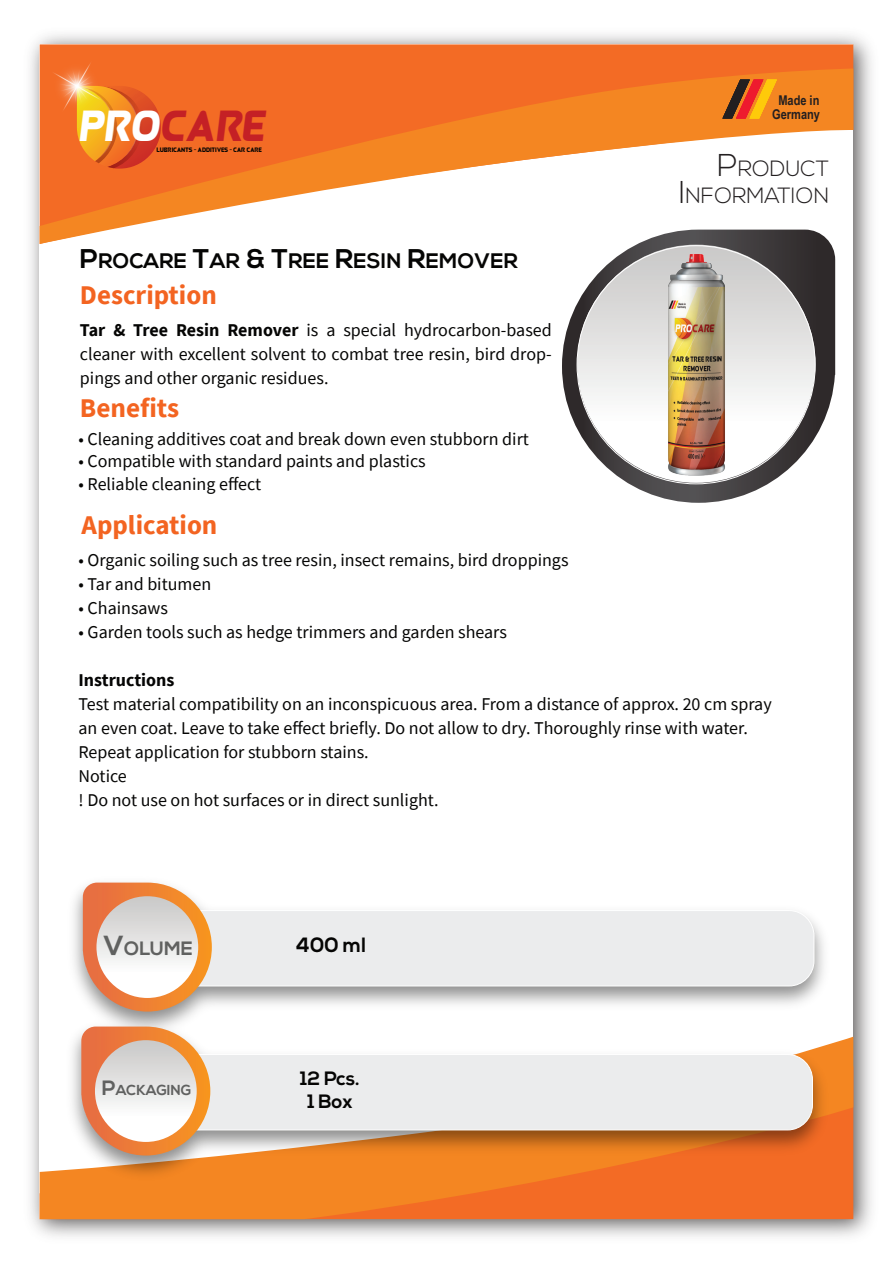
<style>
.page{position:relative;width:893px;height:1263px;background:#fff}
.page>*{position:absolute;margin:0;border:0;box-sizing:border-box;transform-origin:0 0}
.t1{font:italic 44.25px "Queenof Camelot";color:#c42025}
.t2{font:700 27px "Source Sans Pro";color:#f36421}
.t3{font:300 22.05px/27px "Nexa";color:#231f20;text-align:right}
.t4{font:700 21px "Nexa";letter-spacing:.01em;color:#050504}
.t5{font:700 20.7px "Nexa";color:#050504}
.t6{font:700 19.35px/23.1px "Nexa";color:#050504;text-align:center}
.t7{font:700 19.35px "Nexa";color:#606160}
.t8{font:18px/24px "Source Sans Pro";color:#050504;text-align:justify}
.t9{font:700 18px "Source Sans Pro";color:#050504}
.t10{font:700 14.4px "Nexa";color:#606160}
.t11{font:700 13.5px/13.5px "Arial Narrow";color:#231f20;text-align:center}
.t12{font:6.6px "Queenof Camelot";color:#050504}
.s1{color:#fff}
.s2{font-size:27px}
.s3{font-weight:700}
.s4{font-size:31.5px}
.s5{font-size:27.6px}
.s6{font-size:20.7px}
</style>
<div class="page">
<img style="left:30px;top:34px;width:842px;height:1203px">
<div style="left:40px;top:44px;width:813px;height:1174px;background:#fff"></div>
<svg style="left:40px;top:1037px;width:813px;height:182px;background:#f48336"></svg>
<div style="left:40px;top:44px;width:813px;height:25px;background:#f36b25"></div>
<svg style="left:40px;top:69px;width:813px;height:175px"></svg>
<svg style="left:77px;top:86px;width:84px;height:83px;background:#e77022"></svg>
<img style="left:51px;top:56px;width:56px;height:61px">
<svg style="left:722px;top:80px;width:55px;height:38px;background:#cd6b1f"></svg>
<svg style="left:562px;top:230px;width:273px;height:273px"></svg>
<img style="left:60px;top:889px;width:775px;height:297px">
<div style="left:212px;top:910px;width:602px;height:76px;background:#ebeced"></div>
<svg style="left:83px;top:882px;width:129px;height:129px;background:#e89d6b"></svg>
<div style="left:96px;top:896px;width:102px;height:102px;background:linear-gradient(to bottom,#cbc8c6,#fff);border-radius:51px"></div>
<div style="left:210px;top:1054px;width:603px;height:76px;background:#ebeced"></div>
<svg style="left:81px;top:1026px;width:129px;height:129px;background:#e79c6a"></svg>
<div style="left:95px;top:1040px;width:102px;height:102px;background:linear-gradient(to bottom,#cbc8c6,#fff);border-radius:51px"></div>
<img style="left:579px;top:247px;width:234px;height:234px">
<h1 class="t1" style="left:80px;top:97px;width:188px"><span class="s1">PRO</span>CARE</h1>
<p class="t12" style="left:157px;top:146px;width:107px">LUBRICANTS - ADDITIVES - CAR CARE</p>
<p class="t4" style="left:80px;top:249px;width:439px"><span class="s2">P</span>ROCARE <span class="s2">T</span>AR <span class="s2">&amp; T</span>REE <span class="s2">R</span>ESIN <span class="s2">R</span>EMOVER</p>
<h2 class="t2" style="left:80px;top:277px;width:138px">Description</h2>
<p class="t8" style="left:80px;top:318px;width:473px"><span class="s3">Tar &amp; Tree Resin Remover</span> is a special hydrocarbon-based cleaner with excellent solvent to combat tree resin, bird drop&shy;pings and other organic residues.</p>
<h2 class="t2" style="left:80px;top:390px;width:101px">Benefits</h2>
<p class="t8" style="left:79px;top:427px;width:452px">• Cleaning additives coat and break down even stubborn dirt</p>
<p class="t8" style="left:79px;top:449px;width:349px">• Compatible with standard paints and plastics</p>
<p class="t8" style="left:79px;top:472px;width:184px">• Reliable cleaning effect</p>
<p class="t11" style="left:772px;top:93px;width:49px">Made in<br>Germany</p>
<p class="t3" style="left:679px;top:156px;width:152px"><span class="s4">P</span>RODUCT<br><span class="s4">I</span>NFORMATION</p>
<h2 class="t2" style="left:82px;top:507px;width:137px">Application</h2>
<p class="t8" style="left:79px;top:548px;width:491px">• Organic soiling such as tree resin, insect remains, bird droppings</p>
<p class="t8" style="left:79px;top:572px;width:134px">• Tar and bitumen</p>
<p class="t8" style="left:79px;top:596px;width:91px">• Chainsaws</p>
<p class="t8" style="left:79px;top:620px;width:430px">• Garden tools such as hedge trimmers and garden shears</p>
<p class="t9" style="left:79px;top:667px;width:97px">Instructions</p>
<p class="t8" style="left:79px;top:692px;width:695px;text-align:left">Test material compatibility on an inconspicuous area. From a distance of approx. 20 cm spray an even coat. Leave to take effect briefly. Do not allow to dry. Thoroughly rinse with water.<br>Repeat application for stubborn stains.<br>Notice<br>! Do not use on hot surfaces or in direct sunlight.</p>
<p class="t7" style="left:103px;top:938px;width:91px"><span class="s5">V</span>OLUME</p>
<p class="t5" style="left:296px;top:933px;width:72px">400 ml</p>
<p class="t10" style="left:102px;top:1081px;width:91px"><span class="s6">P</span>ACKAGING</p>
<p class="t6" style="left:300px;top:1067px;width:61px">12 Pcs.<br>1 Box</p>
</div>
